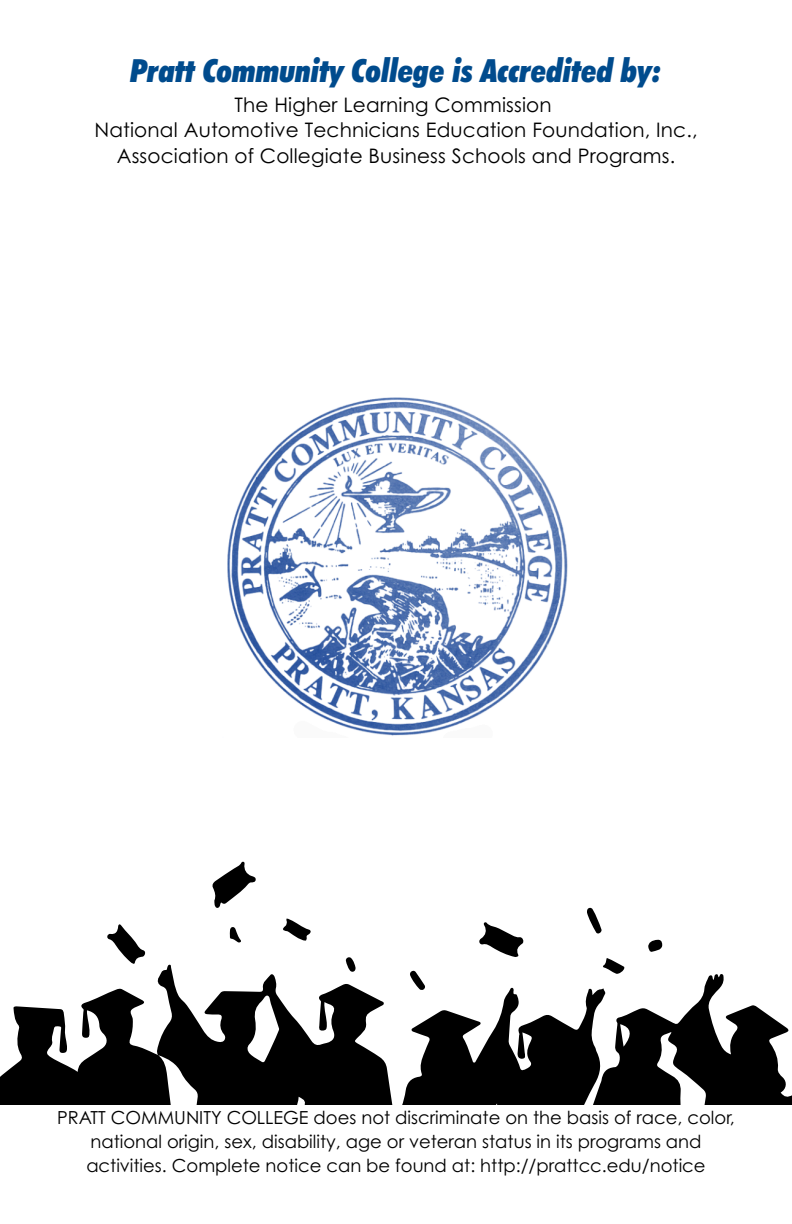
<style>
.page{position:relative;width:792px;height:1224px;background:#fff}
.page>*{position:absolute;margin:0;border:0;box-sizing:border-box;transform-origin:0 0}
.t1{font:italic 900 condensed 32px "Futura BT";color:#004b8d}
.t2{font:20px/25.6px "Century Gothic Std";letter-spacing:.01em;color:#000;text-align:center}
.t3{font:18px/24px "Century Gothic Std";color:#000;text-align:center}
</style>
<div class="page">
<img style="left:227px;top:397px;width:341px;height:339px">
<svg style="left:0;top:861px;width:792px;height:244px"></svg>
<p class="t1" style="left:130px;top:47px;width:533px">Pratt Community College is Accredited by:</p>
<p class="t2" style="left:234px;top:94px;width:319px">The Higher Learning Commission</p>
<p class="t2" style="left:94px;top:120px;width:605px">National Automotive Technicians Education Foundation, Inc.,<br>Association of Collegiate Business Schools and Programs.</p>
<p class="t3" style="left:57px;top:1108px;width:679px">PRATT COMMUNITY COLLEGE does not discriminate on the basis of race, color, national origin, sex, disability, age or veteran status in its programs and activities. Complete notice can be found at: http://prattcc.edu/notice</p>
</div>
